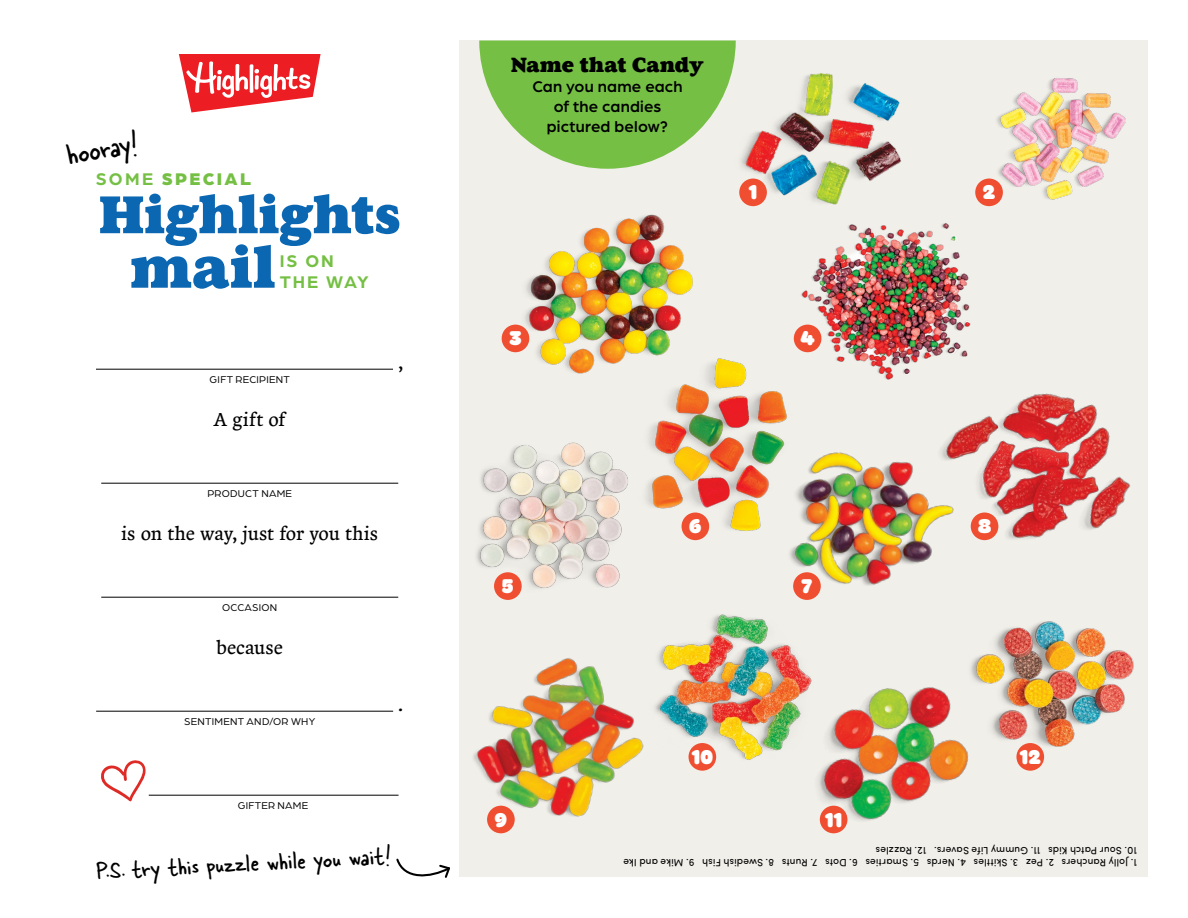
<style>
.page{position:relative;width:1188px;height:918px;background:#fff}
.page>*{position:absolute;margin:0;border:0;box-sizing:border-box;transform-origin:0 0}
.t1{font:59.25px "Aurea Ultra";color:#0b67b2}
.t2{font:54px "Aurea Ultra";letter-spacing:-.01em;color:#0b67b2}
.t3{font:33px "Skippy Sharp";color:#000}
.t4{font:27px "Skippy Sharp";color:#000}
.t5{font:21px "Aurea Ultra";letter-spacing:-.01em;color:#000}
.t6{font:900 20.1px "Hoss Round";color:#fff}
.t7{font:19.5px "Zenon";color:#000}
.t8{font:900 18px "Arboria";letter-spacing:.125em;color:#75c044}
.t9{font:700 18px/20.5px "Arboria";letter-spacing:.1em;color:#75c044}
.t10{font:500 16.5px/19.8px "Arboria";letter-spacing:.01em;color:#000;text-align:center}
.t11{font:10.5px "Sofia Pro Soft";letter-spacing:.015em;color:#000}
.t12{font:10.5px "Arboria";letter-spacing:.025em;color:#000}
.s1{font-weight:700}
</style>
<div class="page">
<svg style="left:396px;top:858px;width:54px;height:20px"></svg>
<hr style="left:96px;top:369px;width:297px;height:1px;background:#000">
<hr style="left:101px;top:483px;width:297px;height:1px;background:#000">
<hr style="left:101px;top:597px;width:297px;height:1px;background:#000">
<hr style="left:96px;top:711px;width:297px;height:1px;background:#000">
<svg style="left:101px;top:760px;width:45px;height:41px"></svg>
<hr style="left:149px;top:795px;width:250px;height:1px;background:#000">
<svg style="left:179px;top:54px;width:142px;height:58px"></svg>
<div style="left:459px;top:40px;width:689px;height:838px;background:#f1efea"></div>
<svg style="left:479px;top:40px;width:246px;height:129px"></svg>
<img style="left:1000px;top:621px;width:134px;height:150px">
<img style="left:818px;top:633px;width:192px;height:201px">
<img style="left:668px;top:614px;width:156px;height:162px">
<img style="left:473px;top:645px;width:195px;height:189px">
<img style="left:984px;top:393px;width:147px;height:148px">
<img style="left:759px;top:419px;width:225px;height:210px">
<img style="left:646px;top:358px;width:178px;height:191px">
<img style="left:476px;top:442px;width:152px;height:158px">
<img style="left:783px;top:200px;width:205px;height:203px">
<img style="left:507px;top:214px;width:209px;height:185px">
<img style="left:988px;top:78px;width:138px;height:129px">
<img style="left:725px;top:40px;width:197px;height:198px">
<div style="left:1016px;top:743px;width:28px;height:28px;background:#f04e30;border-radius:50%"></div>
<div style="left:820px;top:806px;width:27px;height:27px;background:#f04e30;border-radius:50%"></div>
<div style="left:689px;top:743px;width:27px;height:28px;background:#f04e30;border-radius:50%"></div>
<div style="left:487px;top:806px;width:28px;height:27px;background:#f04e30;border-radius:50%"></div>
<div style="left:971px;top:513px;width:27px;height:27px;background:#f04e30;border-radius:50%"></div>
<div style="left:793px;top:572px;width:28px;height:28px;background:#f04e30;border-radius:50%"></div>
<div style="left:682px;top:513px;width:27px;height:27px;background:#f04e30;border-radius:50%"></div>
<div style="left:494px;top:572px;width:28px;height:28px;background:#f04e30;border-radius:50%"></div>
<div style="left:794px;top:325px;width:27px;height:27px;background:#f04e30;border-radius:50%"></div>
<div style="left:502px;top:325px;width:27px;height:27px;background:#f04e30;border-radius:50%"></div>
<div style="left:975px;top:179px;width:28px;height:27px;background:#f04e30;border-radius:50%"></div>
<div style="left:739px;top:179px;width:28px;height:27px;background:#f04e30;border-radius:50%"></div>
<h3 class="t3" style="left:64px;top:135px;width:73px;rotate:-10deg">hooray!</h3>
<h3 class="t8" style="left:96px;top:166px;width:157px"><span class="s1">SOME</span> SPECIAL</h3>
<h2 class="t2" style="left:99px;top:183px;width:303px">Highlights</h2>
<h1 class="t1" style="left:130px;top:232px;width:148px">mail</h1>
<h3 class="t9" style="left:280px;top:250px;width:91px">IS ON<br>THE WAY</h3>
<p class="t12" style="left:210px;top:373px;width:82px">GIFT RECIPIENT</p>
<h3 class="t7" style="left:214px;top:405px;width:73px">A gift of</h3>
<h3 class="t7" style="left:398px;top:348px;width:7px">,</h3>
<p class="t12" style="left:207px;top:487px;width:86px">PRODUCT NAME</p>
<h3 class="t7" style="left:121px;top:519px;width:258px">is on the way, just for you this</h3>
<p class="t12" style="left:222px;top:601px;width:57px">OCCASION</p>
<h3 class="t7" style="left:217px;top:633px;width:68px">because</h3>
<p class="t12" style="left:184px;top:715px;width:133px">SENTIMENT AND/OR WHY</p>
<h3 class="t7" style="left:398px;top:690px;width:7px">.</h3>
<p class="t12" style="left:238px;top:799px;width:72px">GIFTER NAME</p>
<h3 class="t4" style="left:96px;top:854px;width:296px;rotate:-3deg">P.S. try this puzzle while you wait!</h3>
<h3 class="t5" style="left:511px;top:53px;width:194px">Name that Candy</h3>
<h3 class="t10" style="left:532px;top:76px;width:152px">Can you name each of the candies pictured below?</h3>
<h3 class="t6" style="left:749px;top:181px;width:10px">1</h3>
<h3 class="t6" style="left:983px;top:181px;width:14px">2</h3>
<h3 class="t6" style="left:509px;top:327px;width:14px">3</h3>
<h3 class="t6" style="left:800px;top:327px;width:16px">4</h3>
<h3 class="t6" style="left:502px;top:574px;width:13px">5</h3>
<h3 class="t6" style="left:495px;top:808px;width:14px">9</h3>
<h3 class="t6" style="left:689px;top:515px;width:14px">6</h3>
<h3 class="t6" style="left:692px;top:745px;width:23px">10</h3>
<h3 class="t6" style="left:801px;top:574px;width:13px">7</h3>
<h3 class="t6" style="left:978px;top:515px;width:15px">8</h3>
<h3 class="t6" style="left:825px;top:808px;width:19px">11</h3>
<h3 class="t6" style="left:1020px;top:745px;width:23px">12</h3>
<p class="t11" style="left:1137px;top:857px;width:263px;rotate:-180deg">10. Sour Patch Kids 11. Gummy Life Savers. 12. Razzles</p>
<p class="t11" style="left:1137px;top:870px;width:515px;rotate:-180deg">1. Jolly Ranchers 2. Pez 3. Skittles 4. Nerds 5. Smarties 6. Dots 7. Runts 8. Swedish Fish 9. Mike and Ike</p>
</div>
